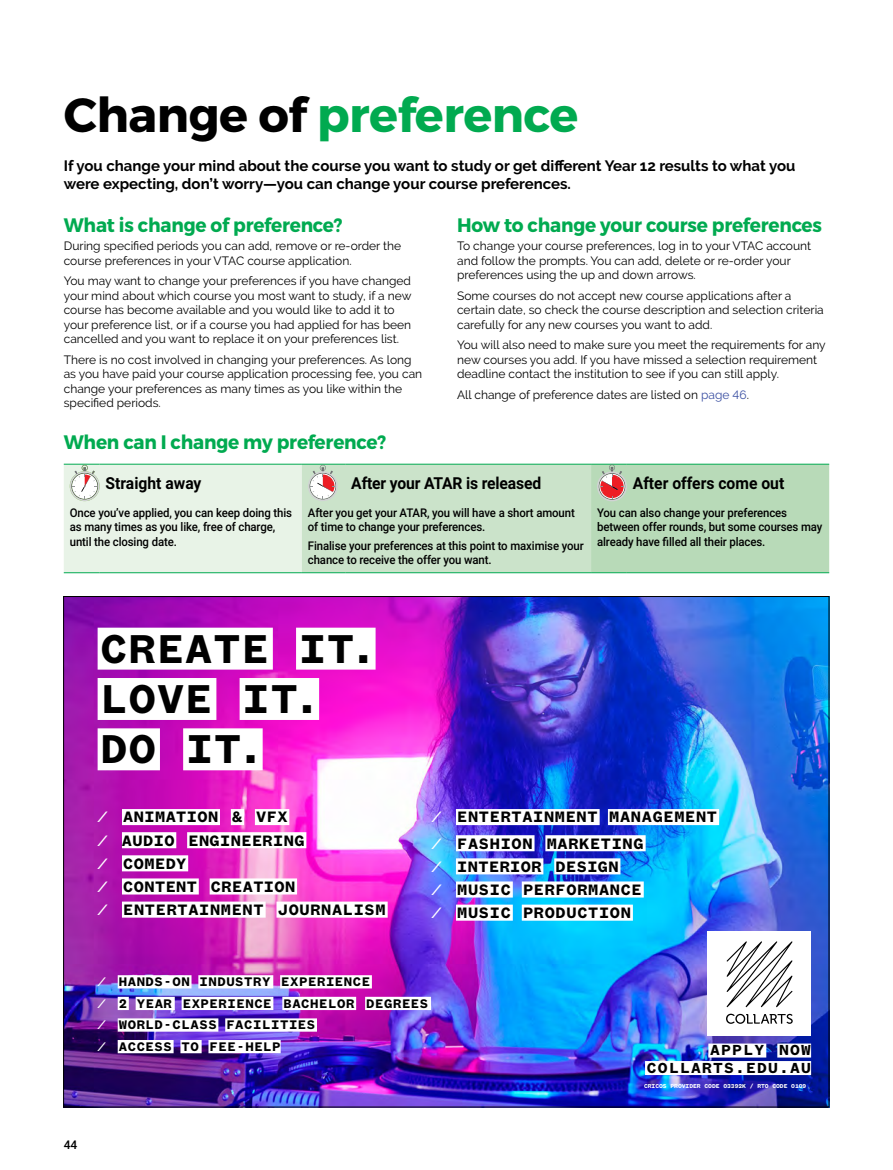
<style>
.page{position:relative;width:893px;height:1170px;background:#fff}
.page>*{position:absolute;margin:0;border:0;box-sizing:border-box;transform-origin:0 0}
.Heading_Title{font:700 48px "Montserrat";letter-spacing:-.01em;color:#01aa50}
.t1{font:600 44.1px/50.2px "Founders Grotesk Mono";letter-spacing:.025em;color:#000}
.Heading_1{font:700 19.5px "Montserrat";letter-spacing:-.01em;color:#01aa50;scale:.95 1}
.t2{font:600 16.65px/23.1px "Founders Grotesk Mono";letter-spacing:.04em;color:#000}
.Heading_1-2{font:700 16.5px "Roboto";letter-spacing:-.005em;color:#000;scale:.95 1}
.t3{font:600 16.05px/17.5px "Founders Grotesk Mono";letter-spacing:.075em;color:#000;text-align:right}
.Body_Intro_text{font:700 15px/18px "Raleway";color:#000}
.t4{font:600 13.65px/21.6px "Founders Grotesk Mono";letter-spacing:.04em;color:#000}
.Body_text{font:12px/14.4px "Raleway";color:#000}
.Heading_1-3{font:500 12px/14.4px "Roboto";letter-spacing:-.01em;color:#000;scale:.95 1}
.Heading_1-4{font:500 12px "Roboto";letter-spacing:-.01em;color:#000}
.t5{font:600 6.3px "Founders Grotesk Mono";letter-spacing:-.01em;color:#fff}
.s1{color:#000}
.s2{color:#3a4fa2}
.s3{color:#fff}
</style>
<div class="page">
<hr style="left:64px;top:572px;width:35px;height:1px;background:#01aa50">
<hr style="left:99px;top:572px;width:203px;height:1px;background:#01aa50">
<hr style="left:302px;top:572px;width:43px;height:1px;background:#01aa50">
<hr style="left:345px;top:572px;width:246px;height:1px;background:#01aa50">
<hr style="left:591px;top:572px;width:36px;height:1px;background:#01aa50">
<hr style="left:627px;top:572px;width:202px;height:1px;background:#01aa50">
<svg style="left:64px;top:464px;width:765px;height:108px;background:#cde3cb"></svg>
<img style="left:65px;top:598px;width:762px;height:507px">
<div style="left:708px;top:930px;width:103px;height:105px;background:#fff"></div>
<svg style="left:726px;top:941px;width:67px;height:82px"></svg>
<div style="left:708px;top:1043px;width:58px;height:14px;background:#fff"></div>
<div style="left:777px;top:1043px;width:34px;height:14px;background:#fff"></div>
<div style="left:645px;top:1060px;width:166px;height:14px;background:#fff"></div>
<div style="left:122px;top:809px;width:98px;height:16px;background:#fff"></div>
<div style="left:231px;top:809px;width:13px;height:16px;background:#fff"></div>
<div style="left:255px;top:809px;width:34px;height:16px;background:#fff"></div>
<div style="left:122px;top:832px;width:54px;height:16px;background:#fff"></div>
<div style="left:187px;top:832px;width:119px;height:16px;background:#fff"></div>
<div style="left:122px;top:855px;width:66px;height:16px;background:#fff"></div>
<div style="left:122px;top:878px;width:77px;height:16px;background:#fff"></div>
<div style="left:210px;top:878px;width:87px;height:16px;background:#fff"></div>
<div style="left:122px;top:901px;width:144px;height:16px;background:#fff"></div>
<div style="left:276px;top:901px;width:112px;height:16px;background:#fff"></div>
<div style="left:456px;top:809px;width:144px;height:16px;background:#fff"></div>
<div style="left:608px;top:809px;width:111px;height:16px;background:#fff"></div>
<div style="left:456px;top:835px;width:78px;height:16px;background:#fff"></div>
<div style="left:545px;top:835px;width:101px;height:16px;background:#fff"></div>
<div style="left:456px;top:858px;width:87px;height:16px;background:#fff"></div>
<div style="left:554px;top:858px;width:66px;height:16px;background:#fff"></div>
<div style="left:456px;top:881px;width:57px;height:16px;background:#fff"></div>
<div style="left:522px;top:881px;width:122px;height:16px;background:#fff"></div>
<div style="left:456px;top:904px;width:57px;height:16px;background:#fff"></div>
<div style="left:522px;top:904px;width:111px;height:16px;background:#fff"></div>
<div style="left:118px;top:975px;width:74px;height:13px;background:#fff"></div>
<div style="left:198px;top:975px;width:75px;height:13px;background:#fff"></div>
<div style="left:280px;top:975px;width:92px;height:13px;background:#fff"></div>
<div style="left:118px;top:996px;width:11px;height:13px;background:#fff"></div>
<div style="left:136px;top:996px;width:39px;height:13px;background:#fff"></div>
<div style="left:182px;top:996px;width:91px;height:13px;background:#fff"></div>
<div style="left:282px;top:996px;width:74px;height:13px;background:#fff"></div>
<div style="left:365px;top:996px;width:66px;height:13px;background:#fff"></div>
<div style="left:118px;top:1018px;width:100px;height:13px;background:#fff"></div>
<div style="left:225px;top:1018px;width:92px;height:13px;background:#fff"></div>
<div style="left:118px;top:1039px;width:56px;height:14px;background:#fff"></div>
<div style="left:180px;top:1039px;width:22px;height:14px;background:#fff"></div>
<div style="left:208px;top:1039px;width:73px;height:14px;background:#fff"></div>
<div style="left:98px;top:627px;width:175px;height:42px;background:#fff"></div>
<div style="left:296px;top:627px;width:80px;height:42px;background:#fff"></div>
<div style="left:98px;top:678px;width:118px;height:42px;background:#fff"></div>
<div style="left:240px;top:678px;width:79px;height:42px;background:#fff"></div>
<div style="left:98px;top:728px;width:62px;height:42px;background:#fff"></div>
<div style="left:183px;top:728px;width:80px;height:42px;background:#fff"></div>
<p class="Heading_Title" style="left:64px;top:85px;width:516px"><span class="s1">Change of</span> preference</p>
<p class="Body_Intro_text" style="left:64px;top:157px;width:733px">If you change your mind about the course you want to study or get different Year 12 results to what you were expecting, don’t worry—you can change your course preferences.</p>
<p class="Heading_1" style="left:64px;top:212px;width:295px">What is change of preference?</p>
<p class="Body_text" style="left:64px;top:239px;width:339px">During specified periods you can add, remove or re-order the course preferences in your VTAC course application.</p>
<p class="Body_text" style="left:64px;top:274px;width:349px">You may want to change your preferences if you have changed your mind about which course you most want to study, if a new course has become available and you would like to add it to your preference list, or if a course you had applied for has been cancelled and you want to replace it on your preferences list.</p>
<p class="Body_text" style="left:64px;top:352px;width:360px">There is no cost involved in changing your preferences. As long as you have paid your course application processing fee, you can change your preferences as many times as you like within the specified periods.</p>
<p class="Heading_1" style="left:457px;top:212px;width:386px">How to change your course preferences</p>
<p class="Body_text" style="left:457px;top:239px;width:355px">To change your course preferences, log in to your VTAC account and follow the prompts. You can add, delete or re-order your preferences using the up and down arrows.</p>
<p class="Body_text" style="left:457px;top:288px;width:368px">Some courses do not accept new course applications after a certain date, so check the course description and selection criteria carefully for any new courses you want to add.</p>
<p class="Body_text" style="left:457px;top:338px;width:370px">You will also need to make sure you meet the requirements for any new courses you add. If you have missed a selection requirement deadline contact the institution to see if you can still apply.</p>
<p class="Body_text" style="left:457px;top:387px;width:293px">All change of preference dates are listed on <span class="s2">page 46</span>.</p>
<p class="Heading_1" style="left:64px;top:430px;width:341px">When can I change my preference?</p>
<p class="Heading_1-2" style="left:105px;top:471px;width:103px">Straight away</p>
<p class="Heading_1-2" style="left:351px;top:471px;width:201px">After your ATAR is released</p>
<p class="Heading_1-2" style="left:633px;top:471px;width:161px">After offers come out</p>
<p class="Heading_1-3" style="left:70px;top:505px;width:236px">Once you’ve applied, you can keep doing this as many times as you like, free of charge, until the closing date.</p>
<p class="Heading_1-3" style="left:308px;top:505px;width:282px">After you get your ATAR, you will have a short amount of time to change your preferences.</p>
<p class="Heading_1-3" style="left:597px;top:505px;width:239px">You can also change your preferences between offer rounds, but some courses may already have filled all their places.</p>
<p class="Heading_1-3" style="left:308px;top:538px;width:292px">Finalise your preferences at this point to maximise your chance to receive the offer you want.</p>
<p class="t1" style="left:101px;top:623px;width:278px">CREATE IT.<br>LOVE IT.<br>DO IT.</p>
<p class="t2" style="left:98px;top:805px;width:290px"><span class="s3">⁄</span> ANIMATION &amp; VFX<br><span class="s3">⁄</span> AUDIO ENGINEERING<br><span class="s3">⁄</span> COMEDY<br><span class="s3">⁄</span> CONTENT CREATION<br><span class="s3">⁄</span> ENTERTAINMENT JOURNALISM</p>
<p class="t2" style="left:432px;top:804px;width:287px;line-height:26.1px"><span class="s3">⁄</span> ENTERTAINMENT MANAGEMENT <span class="s3">⁄</span> FASHION MARKETING</p>
<p class="t2" style="left:432px;top:854px;width:212px"><span class="s3">⁄</span> INTERIOR DESIGN<br><span class="s3">⁄</span> MUSIC PERFORMANCE <span class="s3">⁄</span> MUSIC PRODUCTION</p>
<p class="t4" style="left:98px;top:971px;width:174px"><span class="s3">⁄</span> HANDS-ON INDUSTRY</p>
<p class="t4" style="left:281px;top:971px;width:91px">EXPERIENCE</p>
<p class="t4" style="left:98px;top:992px;width:76px"><span class="s3">⁄</span> 2 YEAR</p>
<p class="t4" style="left:98px;top:992px;width:332px;text-indent:85px">EXPERIENCE BACHELOR DEGREES <span class="s3">⁄</span> WORLD-CLASS FACILITIES<br><span class="s3">⁄</span> ACCESS TO</p>
<p class="t4" style="left:210px;top:1035px;width:73px">FEE-HELP</p>
<p class="Heading_1-4" style="left:64px;top:1135px;width:15px">44</p>
<p class="t3" style="left:647px;top:1041px;width:166px">APPLY NOW<br>COLLARTS.EDU.AU</p>
<p class="t5" style="left:644px;top:1082px;width:164px">CRICOS PROVIDER CODE 03392K / RTO CODE 0109</p>
</div>
